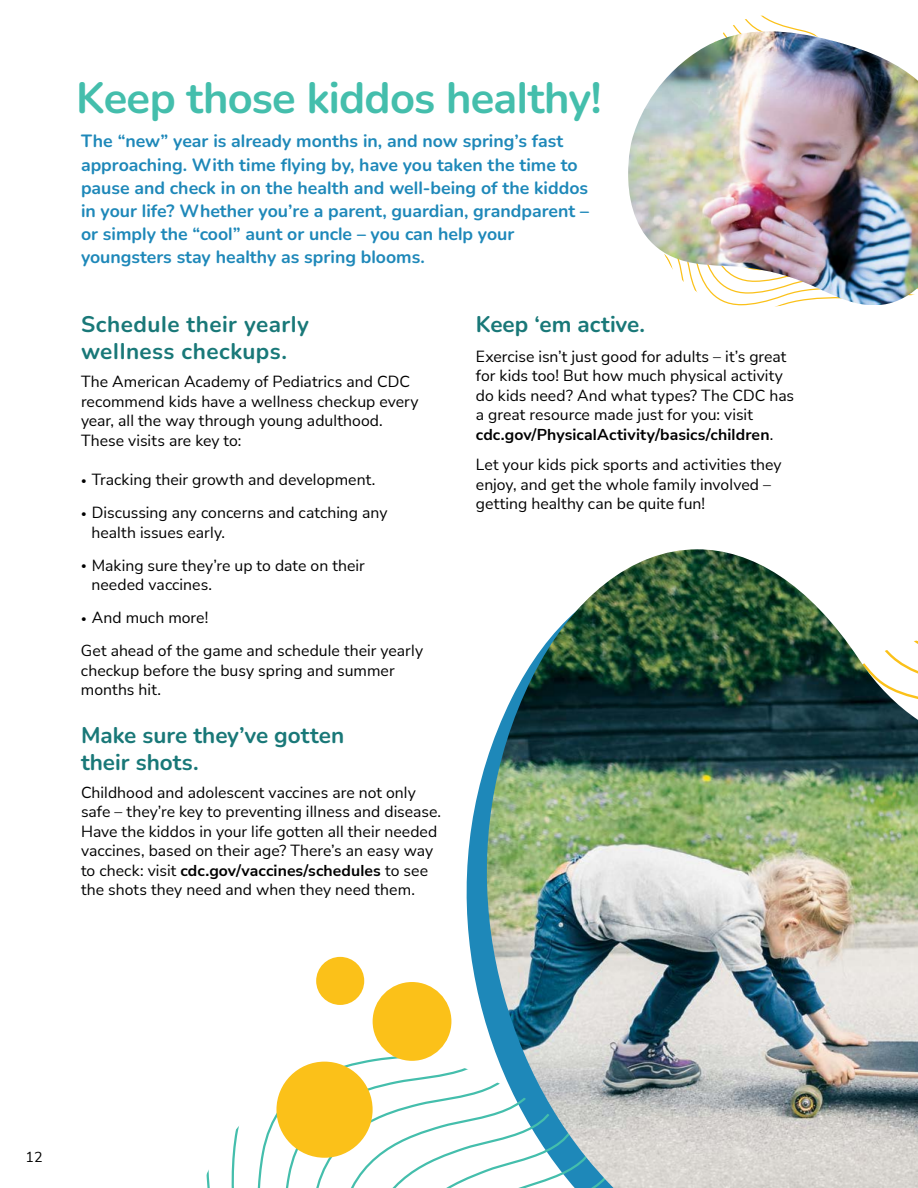
<style>
.page{position:relative;width:918px;height:1188px;background:#fff}
.page>*{position:absolute;margin:0;border:0;box-sizing:border-box;transform-origin:0 0}
.t1{font:200 43.5px "Nunito";letter-spacing:-.015em;color:#44beac}
.t2{font:200 22.5px/27px "Nunito";letter-spacing:.01em;color:#197878}
.t3{font:200 17.7px/23.1px "Nunito";color:#1e88b9}
.t4{font:15.75px/19.5px "Nunito Sans";color:#000}
.t5{font:14.25px "Nunito Sans";color:#000}
.s1{font-weight:300;font-size:10.5px}
.s2{font-weight:700}
</style>
<div class="page">
<svg style="left:206px;top:1054px;width:244px;height:134px"></svg>
<img style="left:450px;top:549px;width:468px;height:639px">
<div style="left:316px;top:957px;width:48px;height:48px;background:#fbc119;border-radius:50%"></div>
<div style="left:276px;top:1062px;width:97px;height:96px;background:#fbc119;border-radius:50%"></div>
<div style="left:373px;top:982px;width:78px;height:79px;background:#fbc119;border-radius:50%"></div>
<img style="left:628px;top:31px;width:290px;height:274px">
<h1 class="t1" style="left:76px;top:68px;width:527px">Keep those kiddos healthy!</h1>
<p class="t3" style="left:81px;top:129px;width:509px">The “new” year is already months in, and now spring’s fast approaching. With time flying by, have you taken the time to pause and check in on the health and well-being of the kiddos in your life? Whether you’re a parent, guardian, grandparent – or simply the “cool” aunt or uncle – you can help your youngsters stay healthy as spring blooms.</p>
<h2 class="t2" style="left:81px;top:310px;width:230px">Schedule their yearly wellness checkups.</h2>
<p class="t4" style="left:81px;top:371px;width:339px">The American Academy of Pediatrics and CDC recommend kids have a wellness checkup every year, all the way through young adulthood.<br>These visits are key to:</p>
<p class="t4" style="left:81px;top:469px;width:296px"><span class="s1">•</span> Tracking their growth and development.</p>
<p class="t4" style="left:91px;top:502px;width:297px;text-indent:-10px"><span class="s1">•</span> Discussing any concerns and catching any health issues early.</p>
<p class="t4" style="left:91px;top:555px;width:275px;text-indent:-10px"><span class="s1">•</span> Making sure they’re up to date on their needed vaccines.</p>
<p class="t4" style="left:81px;top:601px;width:344px;line-height:33px"><span class="s1">•</span> And much more!<br>Get ahead of the game and schedule their yearly</p>
<p class="t4" style="left:81px;top:660px;width:315px">checkup before the busy spring and summer months hit.</p>
<h2 class="t2" style="left:81px;top:720px;width:265px">Make sure they’ve gotten their shots.</h2>
<p class="t4" style="left:81px;top:782px;width:362px">Childhood and adolescent vaccines are not only safe – they’re key to preventing illness and disease.<br>Have the kiddos in your life gotten all their needed vaccines, based on their age? There’s an easy way to check: visit <span class="s2">cdc.gov/vaccines/schedules</span> to see the shots they need and when they need them.</p>
<h2 class="t2" style="left:476px;top:310px;width:171px">Keep ‘em active.</h2>
<p class="t4" style="left:476px;top:346px;width:320px">Exercise isn’t just good for adults – it’s great for kids too! But how much physical activity do kids need? And what types? The CDC has a great resource made just for you: visit <span class="s2">cdc.gov/PhysicalActivity/basics/children</span>.</p>
<p class="t4" style="left:476px;top:454px;width:307px">Let your kids pick sports and activities they enjoy, and get the whole family involved – getting healthy can be quite fun!</p>
<p class="t5" style="left:26px;top:1148px;width:19px">12</p>
</div>
